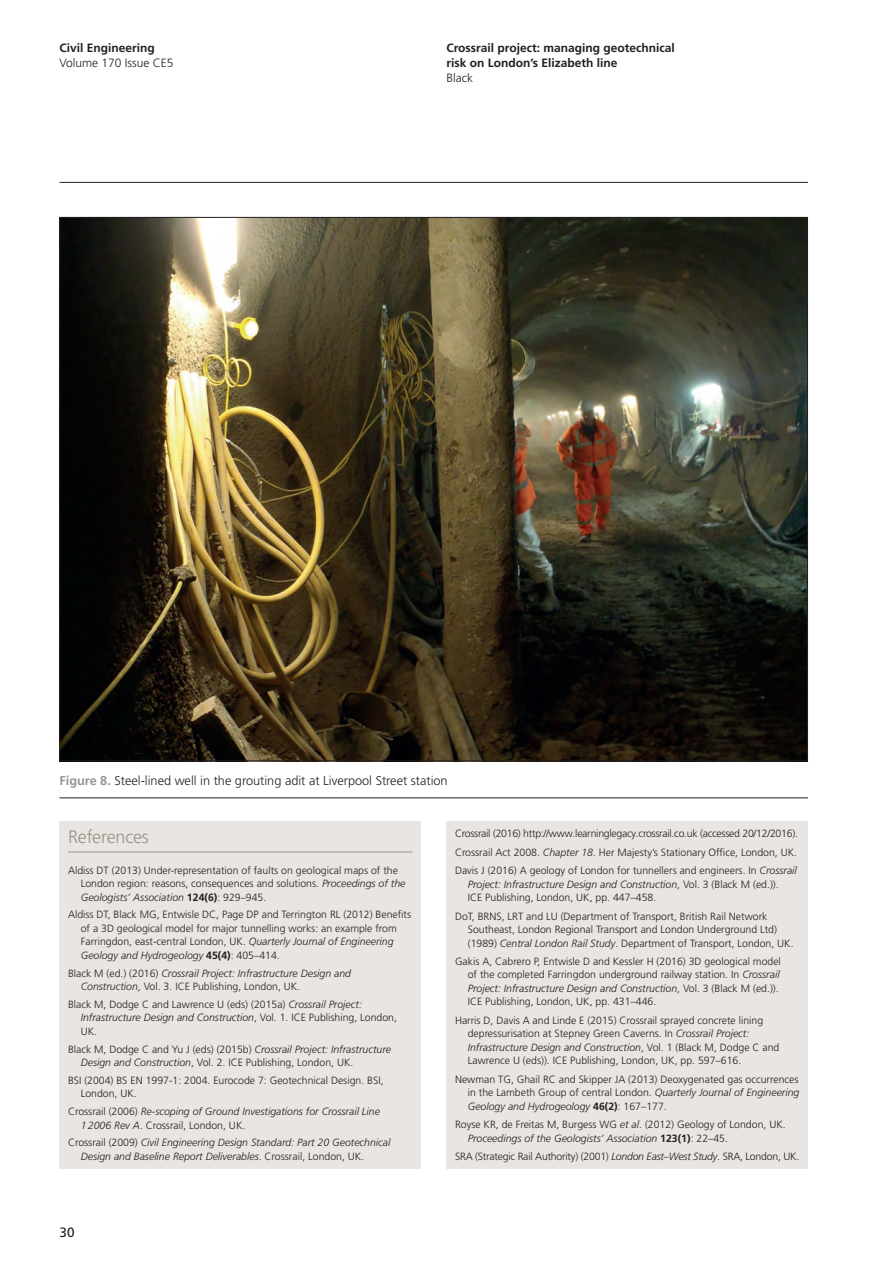
<style>
.page{position:relative;width:893px;height:1263px;background:#fff}
.page>*{position:absolute;margin:0;border:0;box-sizing:border-box;transform-origin:0 0}
.t1{font:300 18px "Frutiger LT Pro";letter-spacing:-.01em;color:#9c9086}
.t2{font:13.5px "Frutiger LT Pro";color:#231f20}
.t3{font:300 12.75px "Frutiger LT Pro";color:#231f20}
.t4{font:700 12px/15px "Frutiger LT Pro";color:#231f20}
.t5{font:300 12px "Frutiger LT Pro";color:#231f20}
.t6{font:300 10.5px/13.5px "Frutiger LT Pro";color:#231f20}
.t7{font:italic 300 10.5px/13.5px "Frutiger LT Pro";color:#231f20}
.t8{font:300 10.5px "Frutiger LT Pro";letter-spacing:-.02em;color:#231f20}
.s1{font-weight:700;color:#939598}
.s2{font-style:italic}
.s3{font-weight:700}
.s4{font-style:normal}
</style>
<div class="page">
<hr style="left:60px;top:182px;width:748px;height:1px;background:#231f20">
<div style="left:446px;top:821px;width:362px;height:347px;background:#e9e5e2"></div>
<div style="left:60px;top:821px;width:361px;height:347px;background:#e9e5e2"></div>
<hr style="left:68px;top:851px;width:344px;height:1px;background:#9c9086">
<hr style="left:59px;top:797px;width:749px;height:1px;background:#231f20">
<img style="left:61px;top:219px;width:745px;height:540px">
<p class="t4" style="left:60px;top:40px;width:97px">Civil Engineering</p>
<p class="t5" style="left:60px;top:55px;width:116px">Volume 170 Issue CE5</p>
<p class="t4" style="left:446px;top:40px;width:230px">Crossrail project: managing geotechnical risk on London’s Elizabeth line</p>
<p class="t5" style="left:446px;top:70px;width:28px">Black</p>
<p class="t3" style="left:59px;top:773px;width:390px"><span class="s1">Figure 8.</span> Steel-lined well in the grouting adit at Liverpool Street station</p>
<h1 class="t1" style="left:68px;top:826px;width:82px">References</h1>
<p class="t6" style="left:81px;top:863px;width:326px;text-indent:-13px">Aldiss DT (2013) Under-representation of faults on geological maps of the<br>London region: reasons, consequences and solutions. <span class="s2">Proceedings of the<br>Geologists’ Association</span> <span class="s3">124(6)</span>: 929–945.</p>
<p class="t6" style="left:81px;top:908px;width:332px;text-indent:-13px">Aldiss DT, Black MG, Entwisle DC, Page DP and Terrington RL (2012) Benefits of a 3D geological model for major tunnelling works: an example from Farringdon, east-central London, UK. <span class="s2">Quarterly Journal of Engineering Geology and Hydrogeology</span> <span class="s3">45(4)</span>: 405–414.</p>
<p class="t7" style="left:81px;top:966px;width:272px;text-indent:-13px"><span class="s4">Black M (ed.) (2016)</span> Crossrail Project: Infrastructure Design and<br>Construction<span class="s4">, Vol. 3. ICE Publishing, London, UK.</span></p>
<p class="t6" style="left:81px;top:997px;width:318px;text-indent:-13px">Black M, Dodge C and Lawrence U (eds) (2015a) <span class="s2">Crossrail Project:<br>Infrastructure Design and Construction</span>, Vol. 1. ICE Publishing, London,<br>UK.</p>
<p class="t6" style="left:81px;top:1042px;width:312px;text-indent:-13px">Black M, Dodge C and Yu J (eds) (2015b) <span class="s2">Crossrail Project: Infrastructure<br>Design and Construction</span>, Vol. 2. ICE Publishing, London, UK.</p>
<p class="t6" style="left:81px;top:1073px;width:304px;text-indent:-13px">BSI (2004) BS EN 1997-1: 2004. Eurocode 7: Geotechnical Design. BSI,<br>London, UK.</p>
<p class="t7" style="left:81px;top:1105px;width:301px;text-indent:-13px"><span class="s4">Crossrail (2006)</span> Re-scoping of Ground Investigations for Crossrail Line<br>12006 Rev A<span class="s4">. Crossrail, London, UK.</span></p>
<p class="t7" style="left:81px;top:1136px;width:311px;text-indent:-13px"><span class="s4">Crossrail (2009)</span> Civil Engineering Design Standard: Part 20 Geotechnical<br>Design and Baseline Report Deliverables<span class="s4">. Crossrail, London, UK.</span></p>
<p class="t6" style="left:455px;top:825px;width:344px;line-height:18.3px;text-align:justify">Crossrail (2016) http://www.learninglegacy.crossrail.co.uk (accessed 20/12/2016).<br>Crossrail Act 2008. <span class="s2">Chapter 18</span>. Her Majesty’s Stationary Office, London, UK.<br>Davis J (2016) A geology of London for tunnellers and engineers. In <span class="s2">Crossrail</span></p>
<p class="t6" style="left:468px;top:877px;width:312px"><span class="s2">Project: Infrastructure Design and Construction</span>, Vol. 3 (Black M (ed.)).<br>ICE Publishing, London, UK, pp. 447–458.</p>
<p class="t6" style="left:468px;top:909px;width:327px;text-indent:-13px">DoT, BRNS, LRT and LU (Department of Transport, British Rail Network<br>Southeast, London Regional Transport and London Underground Ltd) (1989) <span class="s2">Central London Rail Study</span>. Department of Transport, London, UK.</p>
<p class="t6" style="left:468px;top:955px;width:315px;text-indent:-13px">Gakis A, Cabrero P, Entwisle D and Kessler H (2016) 3D geological model of the completed Farringdon underground railway station. In <span class="s2">Crossrail Project: Infrastructure Design and Construction</span>, Vol. 3 (Black M (ed.)).<br>ICE Publishing, London, UK, pp. 431–446.</p>
<p class="t6" style="left:468px;top:1013px;width:313px;text-indent:-13px">Harris D, Davis A and Linde E (2015) Crossrail sprayed concrete lining depressurisation at Stepney Green Caverns. In <span class="s2">Crossrail Project:<br>Infrastructure Design and Construction</span>, Vol. 1 (Black M, Dodge C and Lawrence U (eds)). ICE Publishing, London, UK, pp. 597–616.</p>
<p class="t6" style="left:468px;top:1072px;width:333px;text-align:justify;text-indent:-13px">Newman TG, Ghail RC and Skipper JA (2013) Deoxygenated gas occurrences in the Lambeth Group of central London. <span class="s2">Quarterly Journal of Engineering Geology and Hydrogeology</span> <span class="s3">46(2)</span>: 167–177.</p>
<p class="t6" style="left:468px;top:1118px;width:319px;text-indent:-13px">Royse KR, de Freitas M, Burgess WG <span class="s2">et al</span>. (2012) Geology of London, UK.<br><span class="s2">Proceedings of the Geologists’ Association</span> <span class="s3">123(1)</span>: 22–45.</p>
<p class="t8" style="left:455px;top:1150px;width:346px">SRA (Strategic Rail Authority) (2001) <span class="s2">London East–West Study</span>. SRA, London, UK.</p>
<p class="t2" style="left:60px;top:1225px;width:17px">30</p>
</div>
